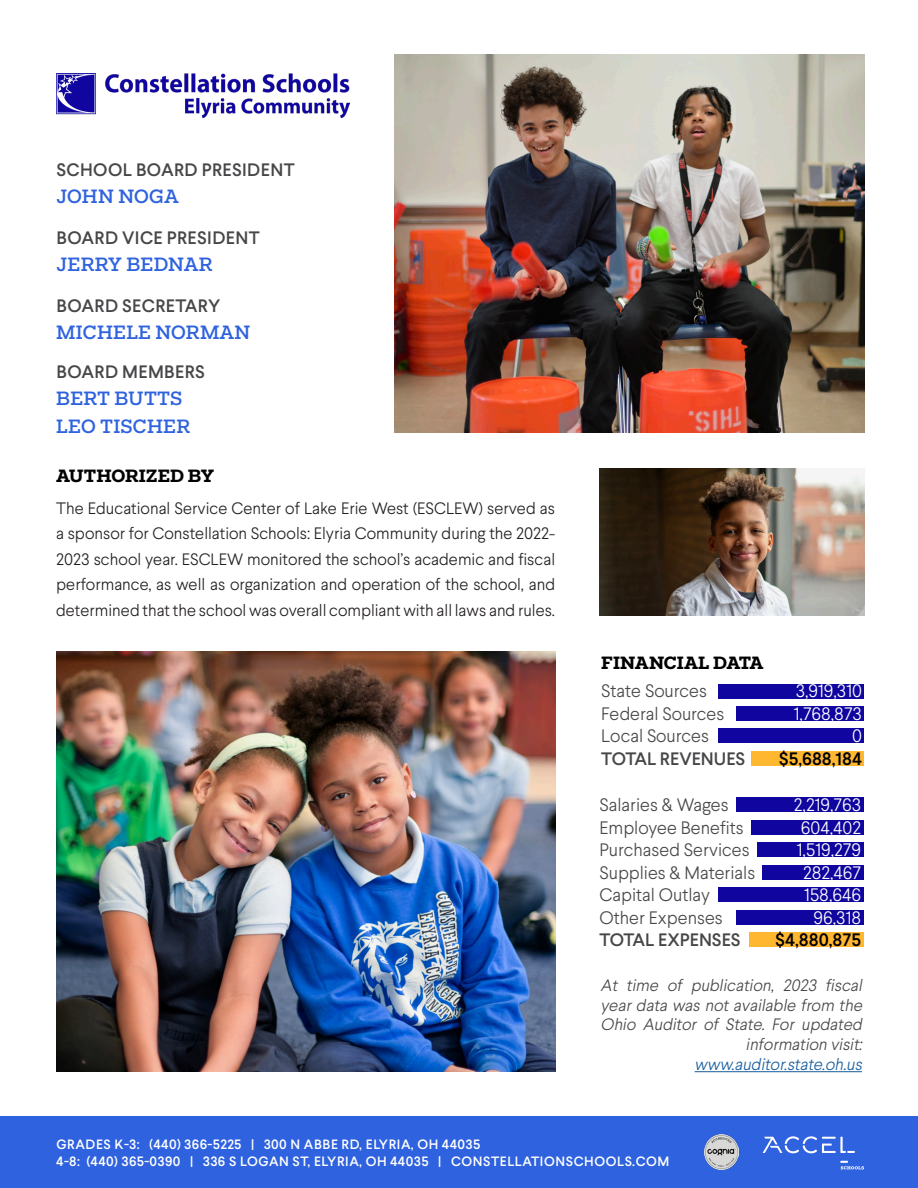
<style>
.page{position:relative;width:918px;height:1188px;background:#fff}
.page>*{position:absolute;margin:0;border:0;box-sizing:border-box;transform-origin:0 0}
.t1{font:500 19.5px "Fakt Slab";letter-spacing:.01em;color:#2f62de}
.t2{font:300 18px "Larsseit";color:#47474a}
.t3{font:300 18px "Larsseit";color:#fff}
.t4{font:500 18px "Larsseit";letter-spacing:.02em;color:#47474a}
.t5{font:500 18px "Larsseit";color:#47474a}
.t6{font:700 18px "Fakt Slab";color:#000}
.t7{font:500 18px "Larsseit";color:#000}
.t8{font:300 16.5px/25.3px "Larsseit";color:#231f20;text-align:justify}
.t9{font:italic 300 16.5px/19.8px "Larsseit";color:#47474a;text-align:right}
.t10{font:italic 300 16.5px "Larsseit";color:#175d9e}
.t11{font:500 13.5px "Larsseit";letter-spacing:.045em;color:#fff}
</style>
<div class="page">
<div style="left:0;top:1117px;width:918px;height:71px;background:#2f62de"></div>
<img style="left:56px;top:652px;width:499px;height:419px">
<div style="left:762px;top:865px;width:102px;height:15px;background:#10069f"></div>
<div style="left:718px;top:887px;width:146px;height:15px;background:#10069f"></div>
<div style="left:736px;top:910px;width:128px;height:15px;background:#10069f"></div>
<div style="left:718px;top:684px;width:146px;height:14px;background:#10069f"></div>
<div style="left:736px;top:706px;width:128px;height:15px;background:#10069f"></div>
<div style="left:718px;top:729px;width:146px;height:14px;background:#10069f"></div>
<div style="left:752px;top:751px;width:112px;height:15px;background:#ffb730"></div>
<hr style="left:695px;top:1071px;width:167px;height:1px;background:#175d9e">
<div style="left:736px;top:798px;width:128px;height:14px;background:#10069f"></div>
<div style="left:751px;top:820px;width:113px;height:15px;background:#10069f"></div>
<div style="left:758px;top:843px;width:106px;height:14px;background:#10069f"></div>
<div style="left:749px;top:932px;width:115px;height:15px;background:#ffb730"></div>
<img style="left:56px;top:74px;width:294px;height:43px">
<img style="left:600px;top:469px;width:265px;height:147px">
<svg style="left:763px;top:1136px;width:92px;height:17px"></svg>
<svg style="left:840px;top:1161px;width:24px;height:8px"></svg>
<img style="left:704px;top:1135px;width:35px;height:34px">
<img style="left:394px;top:54px;width:471px;height:379px">
<p class="t4" style="left:57px;top:158px;width:240px">SCHOOL BOARD PRESIDENT</p>
<p class="t1" style="left:56px;top:183px;width:124px">JOHN NOGA</p>
<p class="t4" style="left:57px;top:226px;width:205px">BOARD VICE PRESIDENT</p>
<p class="t1" style="left:56px;top:251px;width:158px">JERRY BEDNAR</p>
<p class="t4" style="left:57px;top:294px;width:165px">BOARD SECRETARY</p>
<p class="t1" style="left:56px;top:319px;width:196px">MICHELE NORMAN</p>
<p class="t4" style="left:57px;top:360px;width:150px">BOARD MEMBERS</p>
<p class="t1" style="left:56px;top:386px;width:128px">BERT BUTTS</p>
<p class="t1" style="left:56px;top:413px;width:136px">LEO TISCHER</p>
<p class="t6" style="left:56px;top:464px;width:160px">AUTHORIZED BY</p>
<p class="t8" style="left:56px;top:496px;width:501px">The Educational Service Center of Lake Erie West (ESCLEW) served as a sponsor for Constellation Schools: Elyria Community during the 2022- 2023 school year. ESCLEW monitored the school’s academic and fiscal performance, as well as organization and operation of the school, and determined that the school was overall compliant with all laws and rules.</p>
<p class="t6" style="left:601px;top:651px;width:164px">FINANCIAL DATA</p>
<p class="t2" style="left:601px;top:680px;width:107px">State Sources</p>
<p class="t3" style="left:796px;top:680px;width:68px">3,919,310</p>
<p class="t2" style="left:601px;top:702px;width:125px">Federal Sources</p>
<p class="t3" style="left:794px;top:702px;width:70px">1,768,873</p>
<p class="t2" style="left:601px;top:725px;width:109px">Local Sources</p>
<p class="t3" style="left:852px;top:725px;width:11px">0</p>
<p class="t5" style="left:601px;top:747px;width:146px">TOTAL REVENUES</p>
<p class="t7" style="left:779px;top:747px;width:85px">$5,688,184</p>
<p class="t2" style="left:600px;top:794px;width:131px">Salaries &amp; Wages</p>
<p class="t3" style="left:794px;top:794px;width:69px">2,219,763</p>
<p class="t2" style="left:600px;top:816px;width:146px">Employee Benefits</p>
<p class="t3" style="left:801px;top:816px;width:62px">604,402</p>
<p class="t2" style="left:600px;top:839px;width:152px">Purchased Services</p>
<p class="t3" style="left:797px;top:839px;width:66px">1,519,279</p>
<p class="t2" style="left:600px;top:861px;width:157px">Supplies &amp; Materials</p>
<p class="t3" style="left:803px;top:861px;width:60px">282,467</p>
<p class="t2" style="left:600px;top:884px;width:112px">Capital Outlay</p>
<p class="t3" style="left:804px;top:884px;width:59px">158,646</p>
<p class="t2" style="left:600px;top:906px;width:125px">Other Expenses</p>
<p class="t3" style="left:814px;top:906px;width:49px">96,318</p>
<p class="t5" style="left:600px;top:928px;width:143px">TOTAL EXPENSES</p>
<p class="t7" style="left:775px;top:928px;width:87px">$4,880,875</p>
<p class="t9" style="left:601px;top:975px;width:267px">At time of publication, 2023 fiscal year data was not available from the<br>Ohio Auditor of State. For updated information visit:</p>
<p class="t10" style="left:695px;top:1054px;width:173px">www.auditor.state.oh.us</p>
<p class="t11" style="left:56px;top:1136px;width:425px">GRADES K-3: (440) 366-5225 | 300 N ABBE RD, ELYRIA, OH 44035</p>
<p class="t11" style="left:56px;top:1152px;width:615px">4-8: (440) 365-0390 | 336 S LOGAN ST, ELYRIA, OH 44035 | CONSTELLATIONSCHOOLS.COM</p>
</div>
